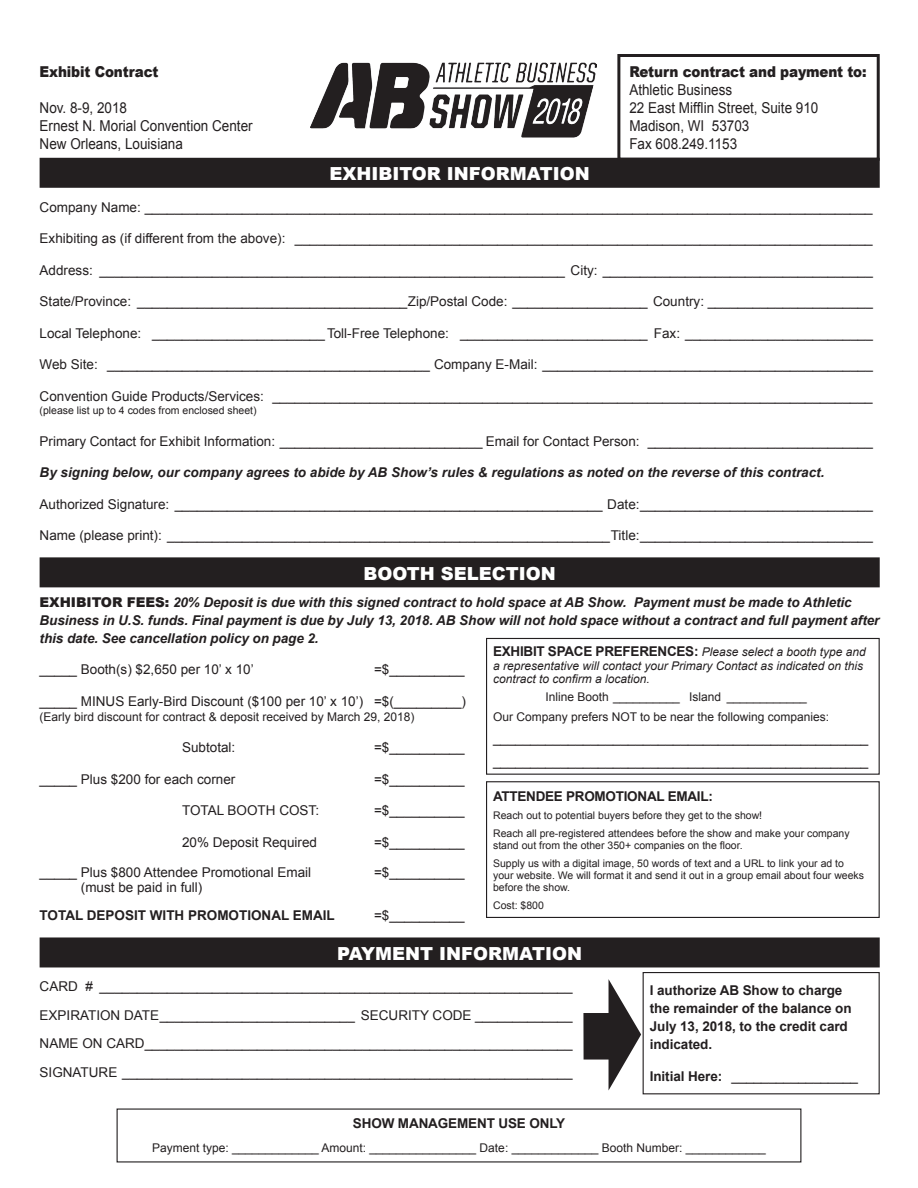
<style>
.page{position:relative;width:918px;height:1188px;background:#fff}
.page>*{position:absolute;margin:0;border:0;box-sizing:border-box;transform-origin:0 0}
.t1{font:900 18px "Arial";color:#fff}
.t2{font:15px "Arial";color:#231f20;scale:.9 1}
.t3{font:900 15px "Arial";letter-spacing:-.01em;color:#231f20;scale:.9 1}
.t4{font:13.5px/22.5px "Arial";color:#231f20}
.t5{font:italic 700 13.5px/18px "Arial";letter-spacing:-.005em;color:#231f20}
.t6{font:700 13.5px/18px "Arial";letter-spacing:-.005em;color:#231f20}
.t7{font:12px "Arial";color:#231f20}
.t8{font:italic 12px/13.5px "Arial";color:#231f20}
.t9{font:10.5px/12px "Arial";color:#231f20}
.s1{font-weight:900;font-style:normal}
.s2{font-weight:700;font-style:normal;font-size:13.5px}
.s3{font-weight:700}
</style>
<div class="page">
<div style="left:40px;top:158px;width:840px;height:30px;background:#231f20"></div>
<div style="left:40px;top:557px;width:840px;height:30px;background:#231f20"></div>
<div style="left:40px;top:937px;width:840px;height:30px;background:#231f20"></div>
<img style="left:310px;top:62px;width:286px;height:76px">
<div style="left:617px;top:54px;width:263px;height:107px;border:3px solid #231f20"></div>
<div style="left:643px;top:972px;width:237px;height:122px;border:1px solid #231f20"></div>
<div style="left:486px;top:638px;width:394px;height:137px;border:1px solid #231f20"></div>
<div style="left:486px;top:781px;width:394px;height:137px;border:1px solid #231f20"></div>
<svg style="left:583px;top:979px;width:58px;height:112px"></svg>
<p class="t3" style="left:40px;top:60px;width:134px">Exhibit Contract</p>
<p class="t2" style="left:40px;top:97px;width:99px">Nov. 8-9, 2018</p>
<p class="t2" style="left:40px;top:115px;width:238px">Ernest N. Morial Convention Center</p>
<p class="t2" style="left:40px;top:133px;width:161px">New Orleans, Louisiana</p>
<p class="t3" style="left:629px;top:60px;width:265px">Return contract and payment to:</p>
<p class="t2" style="left:629px;top:80px;width:116px">Athletic Business</p>
<p class="t2" style="left:629px;top:98px;width:212px">22 East Mifflin Street, Suite 910</p>
<p class="t2" style="left:629px;top:116px;width:135px">Madison, WI 53703</p>
<p class="t2" style="left:629px;top:134px;width:121px">Fax 608.249.1153</p>
<p class="t1" style="left:330px;top:161px;width:262px">EXHIBITOR INFORMATION</p>
<p class="t4" style="left:40px;top:196px;width:835px">Company Name: _________________________________________________________________________________________________</p>
<p class="t4" style="left:40px;top:227px;width:835px">Exhibiting as (if different from the above): _____________________________________________________________________________</p>
<p class="t4" style="left:40px;top:259px;width:835px">Address: ______________________________________________________________ City: ____________________________________</p>
<p class="t4" style="left:40px;top:290px;width:835px">State/Province: ____________________________________Zip/Postal Code: __________________ Country: ______________________</p>
<p class="t4" style="left:40px;top:322px;width:835px">Local Telephone: _______________________ Toll-Free Telephone: _________________________ Fax: _________________________</p>
<p class="t4" style="left:40px;top:353px;width:835px">Web Site: ___________________________________________ Company E-Mail: ____________________________________________</p>
<p class="t4" style="left:40px;top:385px;width:835px">Convention Guide Products/Services: ________________________________________________________________________________</p>
<p class="t9" style="left:40px;top:405px;width:219px">(please list up to 4 codes from enclosed sheet)</p>
<p class="t4" style="left:40px;top:430px;width:835px">Primary Contact for Exhibit Information: ___________________________ Email for Contact Person: ______________________________</p>
<p class="t5" style="left:40px;top:464px;width:786px">By signing below, our company agrees to abide by AB Show’s rules &amp; regulations as noted on the reverse of this contract.</p>
<p class="t4" style="left:40px;top:493px;width:835px">Authorized Signature: _________________________________________________________ Date:_______________________________</p>
<p class="t4" style="left:40px;top:524px;width:835px">Name (please print): ___________________________________________________________Title:_______________________________</p>
<p class="t1" style="left:363px;top:560px;width:194px">BOOTH SELECTION</p>
<p class="t5" style="left:40px;top:593px;width:841px"><span class="s1">EXHIBITOR FEES:</span> 20% Deposit is due with this signed contract to hold space at AB Show. Payment must be made to Athletic<br>Business in U.S. funds. Final payment is due by July 13, 2018. AB Show will not hold space without a contract and full payment after this date. See cancellation policy on page 2.</p>
<p class="t4" style="left:40px;top:659px;width:216px">_____ Booth(s) $2,650 per 10’ x 10’</p>
<p class="t4" style="left:374px;top:659px;width:92px">=$__________</p>
<p class="t4" style="left:40px;top:690px;width:428px">_____ MINUS Early-Bird Discount ($100 per 10’ x 10’) =$(_________)</p>
<p class="t7" style="left:40px;top:709px;width:376px">(Early bird discount for contract &amp; deposit received by March 29, 2018)</p>
<p class="t4" style="left:182px;top:737px;width:55px">Subtotal:</p>
<p class="t4" style="left:374px;top:737px;width:92px">=$__________</p>
<p class="t4" style="left:40px;top:768px;width:197px">_____ Plus $200 for each corner</p>
<p class="t4" style="left:374px;top:768px;width:92px">=$__________</p>
<p class="t4" style="left:182px;top:800px;width:139px">TOTAL BOOTH COST:</p>
<p class="t4" style="left:374px;top:800px;width:92px">=$__________</p>
<p class="t4" style="left:182px;top:831px;width:137px">20% Deposit Required</p>
<p class="t4" style="left:374px;top:831px;width:92px">=$__________</p>
<p class="t4" style="left:40px;top:861px;width:273px">_____ Plus $800 Attendee Promotional Email</p>
<p class="t4" style="left:374px;top:861px;width:92px">=$__________</p>
<p class="t4" style="left:81px;top:876px;width:123px">(must be paid in full)</p>
<p class="t6" style="left:40px;top:907px;width:297px">TOTAL DEPOSIT WITH PROMOTIONAL EMAIL</p>
<p class="t4" style="left:374px;top:905px;width:92px">=$__________</p>
<p class="t1" style="left:337px;top:940px;width:246px">PAYMENT INFORMATION</p>
<p class="t4" style="left:40px;top:976px;width:534px">CARD # _______________________________________________________________</p>
<p class="t4" style="left:40px;top:1004px;width:535px">EXPIRATION DATE__________________________ SECURITY CODE _____________</p>
<p class="t4" style="left:40px;top:1033px;width:534px">NAME ON CARD_________________________________________________________</p>
<p class="t4" style="left:40px;top:1061px;width:534px">SIGNATURE ____________________________________________________________</p>
<p class="t8" style="left:493px;top:646px;width:374px"><span class="s2">EXHIBIT SPACE PREFERENCES:</span> Please select a booth type and a representative will contact your Primary Contact as indicated on this contract to confirm a location.</p>
<p class="t7" style="left:546px;top:689px;width:263px">Inline Booth __________ Island ____________</p>
<p class="t7" style="left:493px;top:709px;width:337px">Our Company prefers NOT to be near the following companies:</p>
<p class="t4" style="left:493px;top:728px;width:377px">__________________________________________________ __________________________________________________</p>
<p class="t6" style="left:493px;top:787px;width:221px">ATTENDEE PROMOTIONAL EMAIL:</p>
<p class="t9" style="left:493px;top:809px;width:271px">Reach out to potential buyers before they get to the show!</p>
<p class="t9" style="left:493px;top:827px;width:358px">Reach all pre-registered attendees before the show and make your company stand out from the other 350+ companies on the floor.</p>
<p class="t9" style="left:493px;top:857px;width:372px">Supply us with a digital image, 50 words of text and a URL to link your ad to your website. We will format it and send it out in a group email about four weeks before the show.</p>
<p class="t9" style="left:493px;top:899px;width:52px">Cost: $800</p>
<p class="t6" style="left:650px;top:982px;width:204px">I authorize AB Show to charge the remainder of the balance on<br>July 13, 2018, to the credit card indicated.</p>
<p class="t4" style="left:650px;top:1065px;width:210px"><span class="s3">Initial Here:</span> _________________</p>
<p class="t6" style="left:353px;top:1115px;width:214px">SHOW MANAGEMENT USE ONLY</p>
<p class="t7" style="left:152px;top:1140px;width:615px">Payment type: _____________ Amount: ________________ Date: _____________ Booth Number: ____________</p>
</div>
